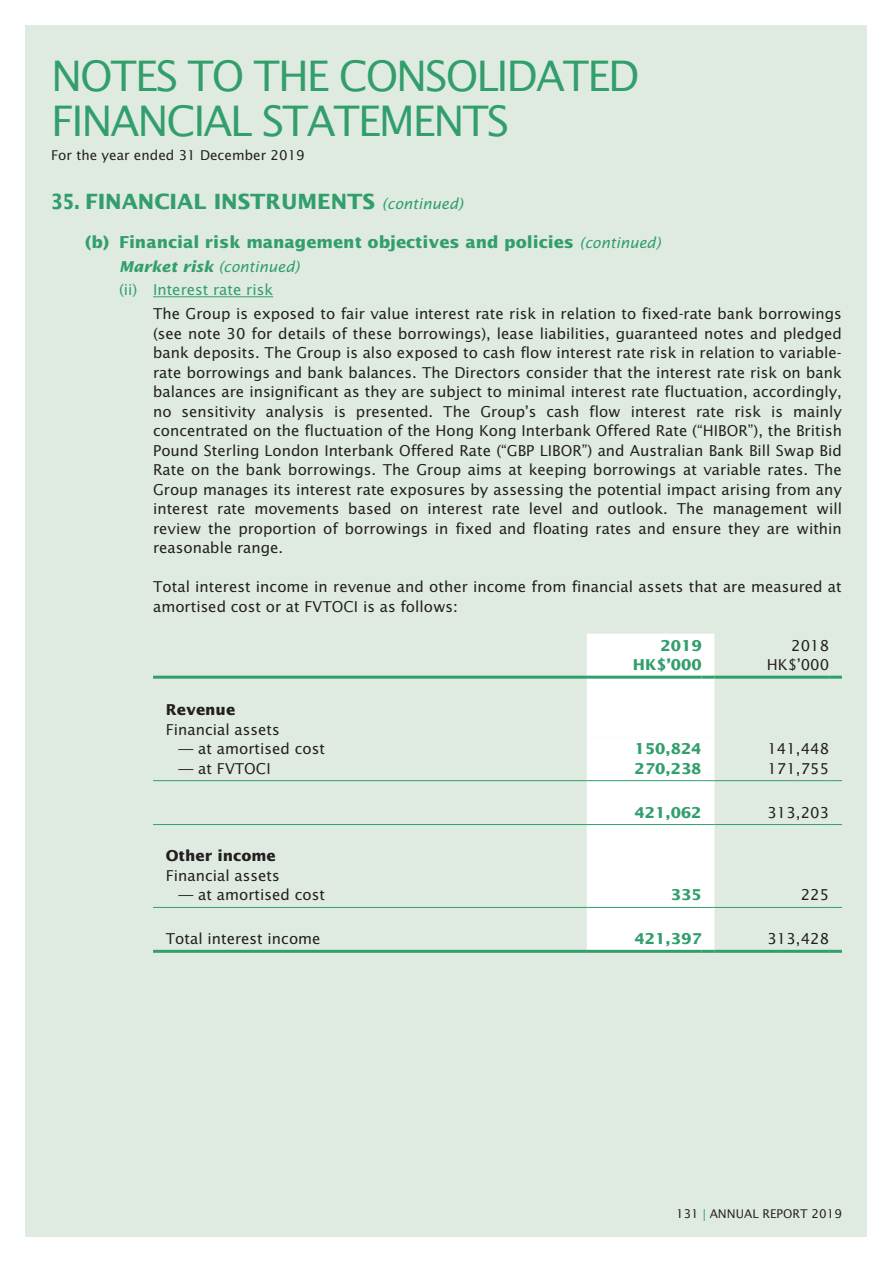
<style>
.page{position:relative;width:893px;height:1263px;background:#fff}
.page>*{position:absolute;margin:0;border:0;box-sizing:border-box;transform-origin:0 0}
.t1{font:42px/45px "Lucida Sans Std";letter-spacing:-.05em;color:#329e6c}
.t2{font:700 21px "Lucida Sans Std";color:#329e6c;scale:.8 1}
.t3{font:700 21px "Lucida Sans Std";color:#329e6c}
.t4{font:700 16.5px "Lucida Sans Std";color:#329e6c}
.t5{font:15px/19.5px "Lucida Sans Std";color:#231f20;text-align:justify}
.t6{font:700 15px "Lucida Sans Std";color:#329e6c}
.t7{font:15px/23.7px "Lucida Sans Std";color:#329e6c}
.t8{font:700 15px "Lucida Sans Std";color:#231f20}
.t9{font:italic 15px "Lucida Sans Std";color:#329e6c}
.t10{font:13.5px "Lucida Sans Std";color:#231f20}
.t11{font:12px "Lucida Sans Std";color:#231f20}
.s1{font-weight:400;font-style:italic;font-size:15px}
.s2{font-weight:700;font-style:italic}
.s3{font-style:italic}
.s4{color:#329e6c}
</style>
<div class="page">
<div style="left:26px;top:26px;width:841px;height:1211px;background:#dfebe1"></div>
<hr style="left:153px;top:296px;width:120px;height:1px;background:#329e6c">
<hr style="left:153px;top:780px;width:434px;height:1px;background:#329e6c">
<hr style="left:714px;top:780px;width:115px;height:1px;background:#329e6c">
<svg style="left:829px;top:780px;width:13px;height:1px"></svg>
<hr style="left:153px;top:824px;width:434px;height:1px;background:#329e6c">
<hr style="left:714px;top:824px;width:115px;height:1px;background:#329e6c">
<svg style="left:829px;top:824px;width:13px;height:1px"></svg>
<hr style="left:153px;top:907px;width:434px;height:1px;background:#329e6c">
<hr style="left:714px;top:907px;width:115px;height:1px;background:#329e6c">
<svg style="left:829px;top:907px;width:13px;height:1px"></svg>
<hr style="left:153px;top:950px;width:434px;height:3px;background:#329e6c">
<hr style="left:714px;top:950px;width:115px;height:3px;background:#329e6c">
<svg style="left:829px;top:950px;width:13px;height:3px"></svg>
<hr style="left:153px;top:676px;width:434px;height:3px;background:#329e6c">
<div style="left:587px;top:634px;width:127px;height:319px;background:#fff"></div>
<hr style="left:714px;top:676px;width:115px;height:3px;background:#329e6c">
<svg style="left:829px;top:676px;width:13px;height:3px"></svg>
<h1 class="t1" style="left:51px;top:54px;width:590px">Notes to the Con solidated<br>Financ ial Statements</h1>
<p class="t10" style="left:51px;top:147px;width:255px">For the year ended 31 December 2019</p>
<h2 class="t2" style="left:51px;top:189px;width:76px">35. Financial</h2>
<h2 class="t3" style="left:214px;top:189px;width:24px">Instruments</h2>
<p class="t9" style="left:382px;top:195px;width:82px">(continued)</p>
<p class="t4" style="left:85px;top:233px;width:577px">(b) Financial risk management objectives and policies <span class="s1">(continued)</span></p>
<p class="t7" style="left:119px;top:255px;width:182px"><span class="s2">Market risk</span> <span class="s3">(continued) </span>(ii) Interest rate risk</p>
<p class="t5" style="left:153px;top:304px;width:690px">The Group is exposed to fair value interest rate risk in relation to fixed-rate bank borrowings (see note 30 for details of these borrowings), lease liabilities, guaranteed notes and pledged bank deposits. The Group is also exposed to cash flow interest rate risk in relation to variable&shy;rate borrowings and bank balances. The Directors consider that the interest rate risk on bank balances are insignificant as they are subject to minimal interest rate fluctuation, accordingly, no sensitivity analysis is presented. The Group’s cash flow interest rate risk is mainly concentrated on the fluctuation of the Hong Kong Interbank Offered Rate (“HIBOR”), the British Pound Sterling London Interbank Offered Rate (“GBP LIBOR”) and Australian Bank Bill Swap Bid Rate on the bank borrowings. The Group aims at keeping borrowings at variable rates. The Group manages its interest rate exposures by assessing the potential impact arising from any interest rate movements based on interest rate level and outlook. The management will review the proportion of borrowings in fixed and floating rates and ensure they are within reasonable range.</p>
<p class="t5" style="left:153px;top:577px;width:690px">Total interest income in revenue and other income from financial assets that are measured at amortised cost or at FVTOCI is as follows:</p>
<p class="t6" style="left:660px;top:637px;width:43px">2019</p>
<p class="t5" style="left:791px;top:636px;width:39px">2018</p>
<p class="t6" style="left:633px;top:656px;width:70px">HK$’000</p>
<p class="t5" style="left:767px;top:655px;width:64px">HK$’000</p>
<p class="t8" style="left:166px;top:701px;width:71px">Revenue</p>
<p class="t5" style="left:166px;top:720px;width:115px">Financial assets</p>
<p class="t5" style="left:179px;top:739px;width:148px">— at amortised cost</p>
<p class="t6" style="left:635px;top:740px;width:68px">150,824</p>
<p class="t5" style="left:767px;top:739px;width:63px">141,448</p>
<p class="t5" style="left:179px;top:759px;width:94px">— at FVTOCI</p>
<p class="t6" style="left:635px;top:760px;width:68px">270,238</p>
<p class="t5" style="left:767px;top:759px;width:63px">171,755</p>
<p class="t6" style="left:635px;top:804px;width:68px">421,062</p>
<p class="t5" style="left:767px;top:803px;width:63px">313,203</p>
<p class="t8" style="left:166px;top:847px;width:112px">Other income</p>
<p class="t5" style="left:166px;top:866px;width:115px">Financial assets</p>
<p class="t5" style="left:179px;top:885px;width:148px">— at amortised cost</p>
<p class="t6" style="left:671px;top:886px;width:32px">335</p>
<p class="t5" style="left:801px;top:885px;width:30px">225</p>
<p class="t5" style="left:166px;top:929px;width:156px">Total interest income</p>
<p class="t6" style="left:635px;top:930px;width:68px">421,397</p>
<p class="t5" style="left:767px;top:929px;width:63px">313,428</p>
<p class="t11" style="left:676px;top:1206px;width:167px">131 <span class="s4">|</span> ANNUAL REPORT 2019</p>
</div>
